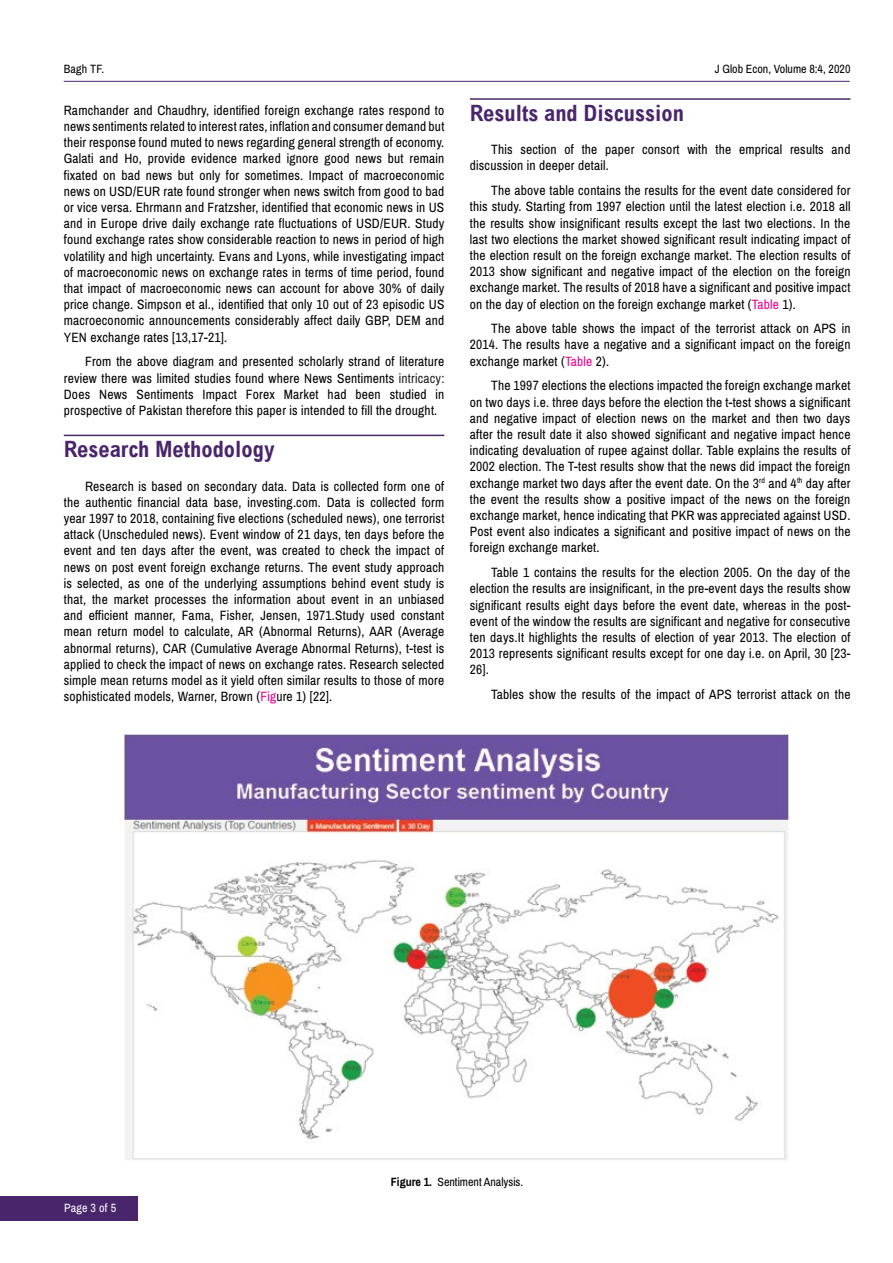
<style>
.page{position:relative;width:893px;height:1263px;background:#fff}
.page>*{position:absolute;margin:0;border:0;box-sizing:border-box;transform-origin:0 0}
.t1{font:700 condensed 22.5px "Arial";color:#49266c}
.t2{font:13.5px/16.2px "Archivo Narrow";letter-spacing:.015em;color:#000;text-align:justify}
.t3{font:12px "Archivo Narrow";color:#000}
.t4{font:12px "Archivo Narrow";letter-spacing:.015em;color:#fff}
.s1{color:#222}
.s2{color:#333}
.s3{color:#ec008c}
.s4{font-weight:700}
</style>
<div class="page">
<hr style="left:64px;top:81px;width:786px;height:1px;background:#49266c">
<div style="left:0;top:1196px;width:137px;height:24px;background:#49266c"></div>
<hr style="left:64px;top:435px;width:380px;height:1px;background:#49266c">
<hr style="left:470px;top:98px;width:380px;height:2px;background:#49266c">
<img style="left:122px;top:734px;width:667px;height:426px">
<p class="t3" style="left:64px;top:61px;width:42px">Bagh TF.</p>
<p class="t3" style="left:715px;top:61px;width:137px">J Glob Econ, Volume 8:4, 2020</p>
<p class="t2" style="left:64px;top:102px;width:382px">Ramchander and Chaudhry, identified foreign exchange rates respond to news sentiments related to interest rates, inflation and consumer demand but their response found muted to news regarding general strength of economy.<br>Galati and Ho, provide evidence marked ignore good news but remain fixated on bad news but only for sometimes. Impact of macroeconomic news on USD/EUR rate found stronger when news switch from good to bad or vice versa. Ehrmann and Fratzsher, identified that economic news in US and in Europe drive daily exchange rate fluctuations of USD/EUR. Study found exchange rates show considerable reaction to news in period of high volatility and high uncertainty. Evans and Lyons, while investigating impact of macroeconomic news on exchange rates in terms of time period, found that impact of macroeconomic news can account for above 30% of daily price change. Simpson et al., identified that only 10 out of 23 episodic US macroeconomic announcements considerably affect daily GBP, DEM and YEN exchange rates [13,17-21].</p>
<p class="t2" style="left:64px;top:354px;width:382px;text-indent:21px">From the above diagram and presented scholarly strand of literature review there was limited studies found where News Sentiments <span class="s1">intricacy</span><span class="s2">:<br></span>Does News Sentiments Impact Forex Market had been studied in prospective of Pakistan therefore this paper is intended to fill the drought.</p>
<h1 class="t1" style="left:64px;top:437px;width:212px">Research Methodology</h1>
<p class="t2" style="left:64px;top:478px;width:382px;text-indent:21px">Research is based on secondary data. Data is collected form one of the authentic financial data base, investing.com. Data is collected form year 1997 to 2018, containing five elections (scheduled news), one terrorist attack (Unscheduled news). Event window of 21 days, ten days before the event and ten days after the event, was created to check the impact of news on post event foreign exchange returns. The event study approach is selected, as one of the underlying assumptions behind event study is that, the market processes the information about event in an unbiased and efficient manner, Fama, Fisher, Jensen, 1971.Study used constant mean return model to calculate, AR (Abnormal Returns), AAR (Average abnormal returns), CAR (Cumulative Average Abnormal Returns), t-test is applied to check the impact of news on exchange rates. Research selected simple mean returns model as it yield often similar results to those of more sophisticated models, Warner, Brown (<span class="s3">Fig</span>ure 1) [22].</p>
<h1 class="t1" style="left:470px;top:100px;width:216px">Results and Discussion</h1>
<p class="t2" style="left:470px;top:142px;width:382px;text-indent:21px">This section of the paper consort with the emprical results and discussion in deeper detail.</p>
<p class="t2" style="left:470px;top:183px;width:382px;text-indent:21px">The above table contains the results for the event date considered for this study. Starting from 1997 election until the latest election i.e. 2018 all the results show insignificant results except the last two elections. In the last two elections the market showed significant result indicating impact of the election result on the foreign exchange market. The election results of 2013 show significant and negative impact of the election on the foreign exchange market. The results of 2018 have a significant and positive impact on the day of election on the foreign exchange market (<span class="s3">Table</span> 1).</p>
<p class="t2" style="left:470px;top:321px;width:382px;text-indent:21px">The above table shows the impact of the terrorist attack on APS in 2014. The results have a negative and a significant impact on the foreign exchange market (<span class="s3">Table</span> 2).</p>
<p class="t2" style="left:470px;top:378px;width:382px;text-indent:21px">The 1997 elections the elections impacted the foreign exchange market on two days i.e. three days before the election the t-test shows a significant and negative impact of election news on the market and then two days after the result date it also showed significant and negative impact hence indicating devaluation of rupee against dollar. Table explains the results of 2002 election. The T-test results show that the news did impact the foreign exchange market two days after the event date. On the 3<sup>rd</sup> and 4<sup>th</sup> day after the event the results show a positive impact of the news on the foreign exchange market, hence indicating that PKR was appreciated against USD.<br>Post event also indicates a significant and positive impact of news on the foreign exchange market.</p>
<p class="t2" style="left:470px;top:565px;width:382px;text-indent:21px">Table 1 contains the results for the election 2005. On the day of the election the results are insignificant, in the pre-event days the results show significant results eight days before the event date, whereas in the post&shy;event of the window the results are significant and negative for consecutive ten days.It highlights the results of election of year 2013. The election of 2013 represents significant results except for one day i.e. on April, 30 [23- 26].</p>
<p class="t2" style="left:491px;top:686px;width:361px">Tables show the results of the impact of APS terrorist attack on the</p>
<p class="t4" style="left:64px;top:1201px;width:54px">Page 3 of 5</p>
<p class="t3" style="left:391px;top:1175px;width:134px"><span class="s4">Figure 1.</span> Sentiment Analysis.</p>
</div>
